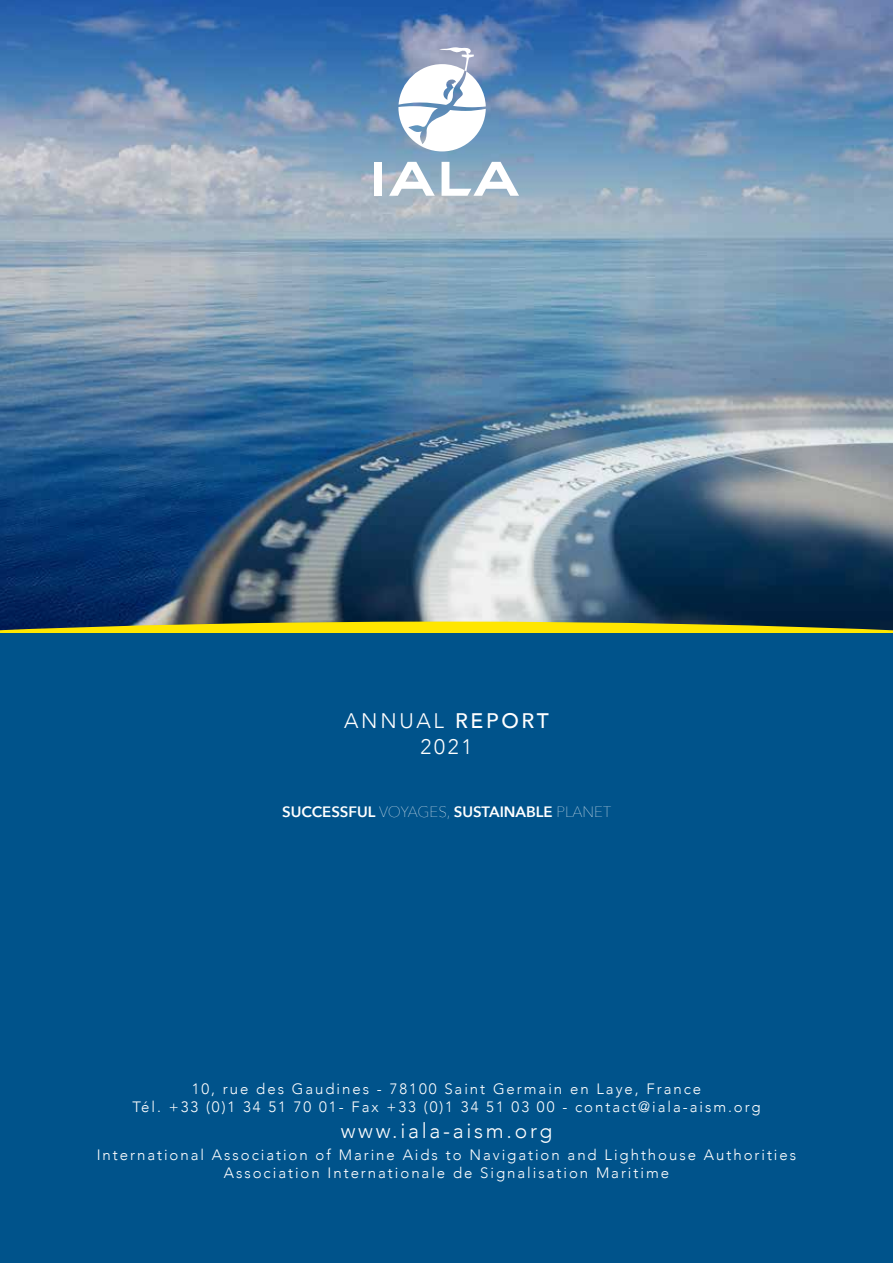
<style>
.page{position:relative;width:893px;height:1263px;background:#fff}
.page>*{position:absolute;margin:0;border:0;box-sizing:border-box;transform-origin:0 0}
.t1{font:300 21px/25.2px "Avenir";letter-spacing:.13em;color:#fff;text-align:center}
.t2{font:300 15px/18px "Avenir";letter-spacing:.13em;color:#fff;text-align:center}
.t3{font:600 15px "Avenir Next";color:#fff}
.s1{font-weight:500}
.s2{font-weight:200}
</style>
<div class="page">
<div style="left:0;top:624px;width:893px;height:639px;background:#00538b"></div>
<img style="left:0;top:0;width:893px;height:622px">
<div style="left:374px;top:162px;width:8px;height:34px;background:#fff"></div>
<svg style="left:389px;top:162px;width:46px;height:34px"></svg>
<svg style="left:442px;top:162px;width:77px;height:34px"></svg>
<svg style="left:398px;top:47px;width:88px;height:104px"></svg>
<svg style="left:0;top:622px;width:893px;height:10px"></svg>
<h1 class="t1" style="left:344px;top:708px;width:206px">ANNUAL <span class="s1">REPORT<br></span>2021</h1>
<p class="t3" style="left:282px;top:798px;width:330px">SUCCESSFUL <span class="s2">VOYAGES,</span> SUSTAINABLE <span class="s2">PLANET</span></p>
<p class="t2" style="left:132px;top:1080px;width:630px">10, rue des Gaudines - 78100 Saint Germain en Laye, France<br>Tél. +33 (0)1 34 51 70 01- Fax +33 (0)1 34 51 03 00 - contact@iala-aism.org</p>
<h1 class="t1" style="left:341px;top:1118px;width:213px">www.iala-aism.org</h1>
<p class="t2" style="left:97px;top:1146px;width:701px">International Association of Marine Aids to Navigation and Lighthouse Authorities<br>Association Internationale de Signalisation Maritime</p>
</div>
